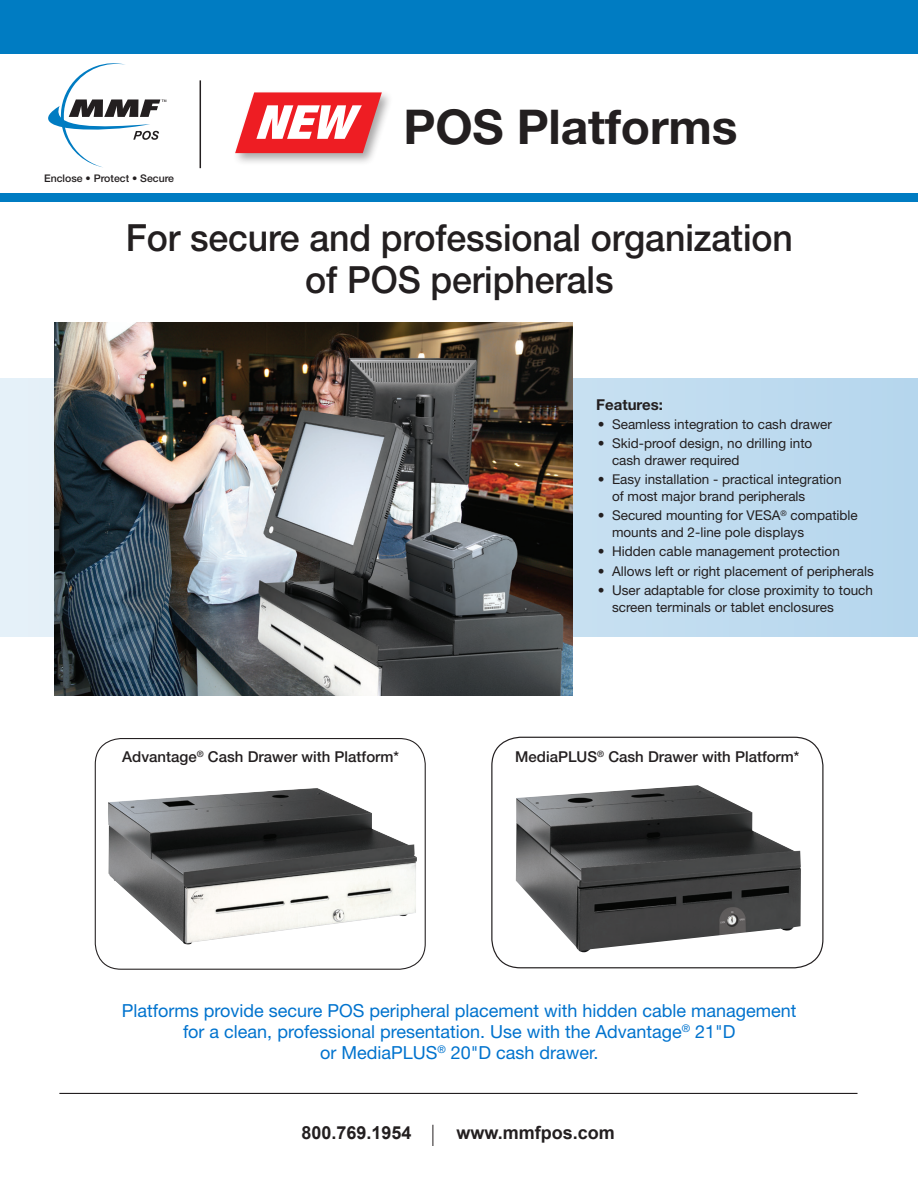
<style>
.page{position:relative;width:918px;height:1188px;background:#fff}
.page>*{position:absolute;margin:0;border:0;box-sizing:border-box;transform-origin:0 0}
._1__Masthead-Header{font:700 48px "Helvetica Neue";letter-spacing:-.005em;color:#231f20}
._2__Header_2{font:500 37.5px/42px "Helvetica Neue";letter-spacing:-.005em;color:#231f20;text-align:center;scale:.95 1}
.t1{font:18px/21px "Helvetica Neue";color:#0073ce;text-align:center}
.t2{font:700 18px "Arial";color:#231f20}
._11__Part_No{font:500 15px "Helvetica Neue";color:#231f20}
.Chart_header{font:700 15px "Helvetica Neue";color:#231f20}
._11__Part_No-2{font:13.5px/16.5px "Helvetica Neue";color:#231f20}
._11__Part_No-3{font:500 10.5px "Helvetica Neue";color:#231f20}
</style>
<div class="page">
<svg style="left:0;top:378px;width:918px;height:259px;background:#c3ddf0"></svg>
<img style="left:516px;top:785px;width:285px;height:167px">
<div style="left:491px;top:737px;width:332px;height:231px;border:1px solid #231f20;border-radius:29px"></div>
<img style="left:108px;top:788px;width:309px;height:156px">
<div style="left:95px;top:738px;width:331px;height:232px;border:1px solid #231f20;border-radius:26px"></div>
<img style="left:54px;top:323px;width:519px;height:372px">
<hr style="left:59px;top:1093px;width:799px;height:1px;background:#231f20">
<svg style="left:48px;top:63px;width:118px;height:104px"></svg>
<svg style="left:433px;top:1125px;width:1px;height:21px"></svg>
<hr style="left:200px;top:80px;width:1px;height:88px;background:#231f20">
<div style="left:0;top:0;width:918px;height:54px;background:#007cc2"></div>
<div style="left:0;top:193px;width:918px;height:9px;background:#007cc2"></div>
<div style="left:233px;top:90px;width:161px;height:76px;background:#231f20;opacity:.4"></div>
<svg style="left:235px;top:92px;width:147px;height:61px"></svg>
<p class="_11__Part_No-3" style="left:44px;top:172px;width:131px">Enclose • Protect • Secure</p>
<p class="_1__Masthead-Header" style="left:404px;top:97px;width:336px">POS Platforms</p>
<p class="_2__Header_2" style="left:126px;top:216px;width:704px">For secure and professional organization of POS peripherals</p>
<p class="Chart_header" style="left:596px;top:395px;width:68px">Features:</p>
<p class="_11__Part_No-2" style="left:598px;top:416px;width:236px">• Seamless integration to cash drawer</p>
<p class="_11__Part_No-2" style="left:612px;top:435px;width:202px;text-indent:-14px">• Skid-proof design, no drilling into cash drawer required</p>
<p class="_11__Part_No-2" style="left:612px;top:471px;width:231px;text-indent:-14px">• Easy installation - practical integration of most major brand peripherals</p>
<p class="_11__Part_No-2" style="left:612px;top:507px;width:247px;text-indent:-14px">• Secured mounting for VESA<sup>®</sup> compatible mounts and 2-line pole displays</p>
<p class="_11__Part_No-2" style="left:598px;top:543px;width:244px">• Hidden cable management protection</p>
<p class="_11__Part_No-2" style="left:598px;top:563px;width:278px">• Allows left or right placement of peripherals</p>
<p class="_11__Part_No-2" style="left:612px;top:582px;width:263px;text-indent:-14px">• User adaptable for close proximity to touch screen terminals or tablet enclosures</p>
<p class="_11__Part_No" style="left:122px;top:748px;width:278px">Advantage<sup>®</sup> Cash Drawer with Platform*</p>
<p class="_11__Part_No" style="left:515px;top:748px;width:286px">MediaPLUS<sup>®</sup> Cash Drawer with Platform*</p>
<p class="t1" style="left:122px;top:999px;width:676px">Platforms provide secure POS peripheral placement with hidden cable management for a clean, professional presentation. Use with the Advantage<sup>®</sup> 21"D<br>or MediaPLUS<sup>®</sup> 20"D cash drawer.</p>
<p class="t2" style="left:301px;top:1121px;width:112px">800.769.1954</p>
<p class="t2" style="left:456px;top:1121px;width:160px">www.mmfpos.com</p>
</div>
